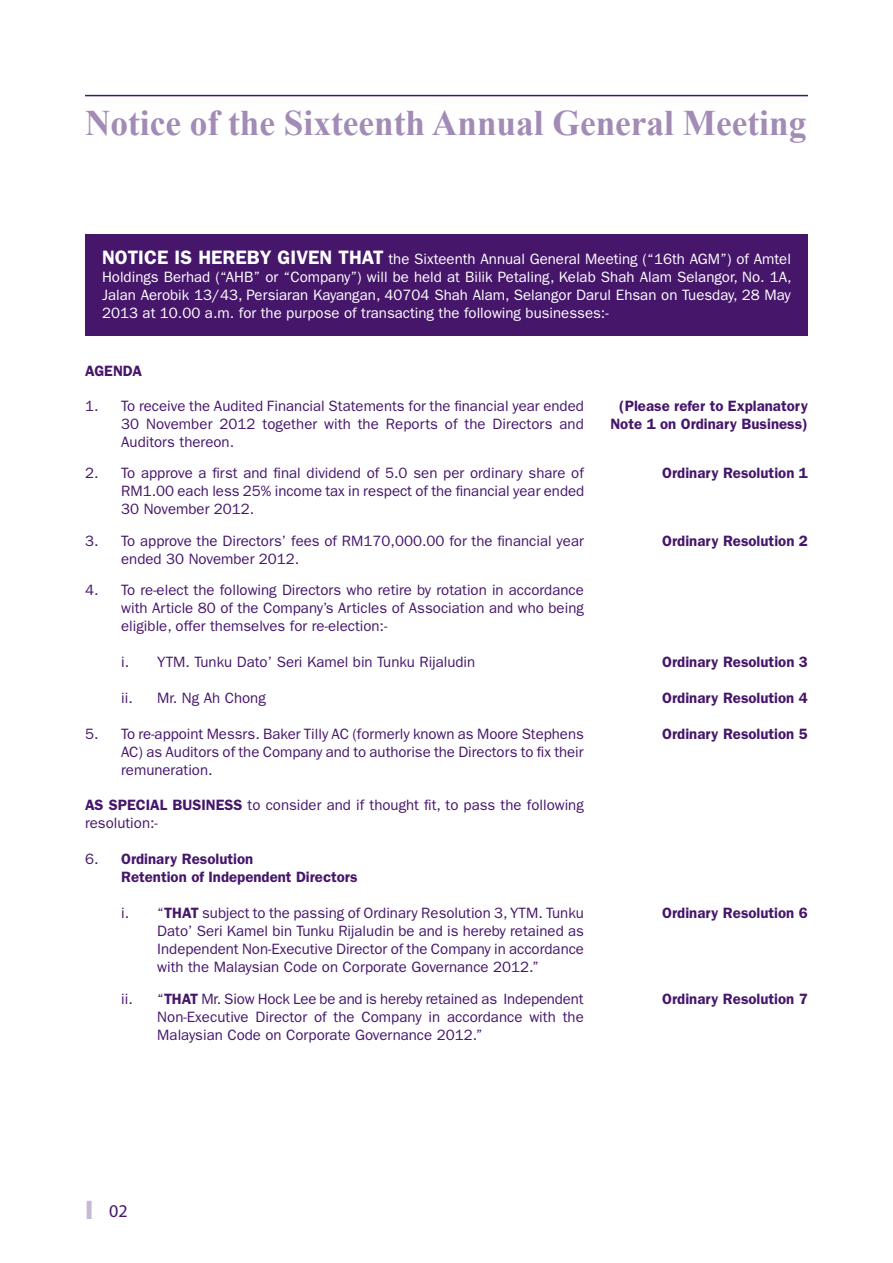
<style>
.page{position:relative;width:893px;height:1263px;background:#fff}
.page>*{position:absolute;margin:0;border:0;box-sizing:border-box;transform-origin:0 0}
.t1{font:700 36px "Times New Roman";color:#a28bb5}
.t2{font:18px "Myriad Pro";color:#46166b}
.t3{font:15px/18px "ITC Franklin Gothic Std";color:#46166b;text-align:justify}
.t4{font:15px/18px "ITC Franklin Gothic Std";color:#fff;text-align:justify}
.t5{font:600 15px/18px "ITC Franklin Gothic Std";color:#46166b;text-align:center}
.s1{font-weight:600;font-size:19.5px}
.s2{font-weight:600}
.s3{font-weight:400}
.s4{font-weight:900;font-size:27px;color:#c7b9d3}
</style>
<div class="page">
<hr style="left:85px;top:95px;width:723px;height:1px;background:#46166b">
<div style="left:85px;top:234px;width:723px;height:101px;background:#46166b"></div>
<h1 class="t1" style="left:85px;top:98px;width:723px">Notice of the Sixteenth Annual General Meeting</h1>
<p class="t4" style="left:102px;top:250px;width:691px"><span class="s1">NOTICE IS HEREBY GIVEN THAT</span> the Sixteenth Annual General Meeting (“16th AGM”) of Amtel Holdings Berhad (“AHB” or “Company”) will be held at Bilik Petaling, Kelab Shah Alam Selangor, No. 1A, Jalan Aerobik 13/43, Persiaran Kayangan, 40704 Shah Alam, Selangor Darul Ehsan on Tuesday, 28 May 2013 at 10.00 a.m. for the purpose of transacting the following businesses:-</p>
<p class="t5" style="left:85px;top:362px;width:59px">AGENDA</p>
<p class="t3" style="left:121px;top:396px;width:464px;text-indent:-36px">1. To receive the Audited Financial Statements for the financial year ended 30 November 2012 together with the Reports of the Directors and Auditors thereon.</p>
<p class="t5" style="left:610px;top:396px;width:199px">(Please refer to Explanatory<br>Note 1 on Ordinary Business)</p>
<p class="t3" style="left:121px;top:464px;width:465px;text-indent:-36px">2. To approve a first and final dividend of 5.0 sen per ordinary share of RM1.00 each less 25% income tax in respect of the financial year ended 30 November 2012.</p>
<p class="t5" style="left:662px;top:464px;width:147px">Ordinary Resolution 1</p>
<p class="t3" style="left:121px;top:532px;width:464px;text-indent:-36px">3. To approve the Directors’ fees of RM170,000.00 for the financial year ended 30 November 2012.</p>
<p class="t5" style="left:662px;top:531px;width:147px">Ordinary Resolution 2</p>
<p class="t3" style="left:121px;top:581px;width:464px;text-indent:-36px">4. To re-elect the following Directors who retire by rotation in accordance with Article 80 of the Company’s Articles of Association and who being eligible, offer themselves for re-election:-</p>
<p class="t3" style="left:121px;top:653px;width:356px">i. YTM. Tunku Dato’ Seri Kamel bin Tunku Rijaludin</p>
<p class="t5" style="left:662px;top:653px;width:147px">Ordinary Resolution 3</p>
<p class="t3" style="left:121px;top:689px;width:146px">ii. Mr. Ng Ah Chong</p>
<p class="t5" style="left:662px;top:689px;width:147px">Ordinary Resolution 4</p>
<p class="t3" style="left:121px;top:725px;width:464px;text-indent:-36px">5. To re-appoint Messrs. Baker Tilly AC (formerly known as Moore Stephens AC) as Auditors of the Company and to authorise the Directors to fix their remuneration.</p>
<p class="t5" style="left:662px;top:724px;width:147px">Ordinary Resolution 5</p>
<p class="t3" style="left:85px;top:796px;width:500px"><span class="s2">AS SPECIAL BUSINESS</span> to consider and if thought fit, to pass the following resolution:-</p>
<p class="t5" style="left:121px;top:850px;width:238px;text-align:left;text-indent:-36px"><span class="s3">6.</span> Ordinary Resolution<br>Retention of Independent Directors</p>
<p class="t3" style="left:157px;top:904px;width:428px;text-indent:-36px">i. “<span class="s2">THAT</span> subject to the passing of Ordinary Resolution 3, YTM. Tunku Dato’ Seri Kamel bin Tunku Rijaludin be and is hereby retained as Independent Non-Executive Director of the Company in accordance with the Malaysian Code on Corporate Governance 2012.”</p>
<p class="t5" style="left:662px;top:904px;width:147px">Ordinary Resolution 6</p>
<p class="t3" style="left:157px;top:989px;width:428px;text-indent:-36px">ii. “<span class="s2">THAT</span> Mr. Siow Hock Lee be and is hereby retained as Independent Non-Executive Director of the Company in accordance with the Malaysian Code on Corporate Governance 2012.”</p>
<p class="t5" style="left:662px;top:989px;width:147px">Ordinary Resolution 7</p>
<p class="t2" style="left:85px;top:1200px;width:44px"><span class="s4">I</span> 02</p>
</div>
